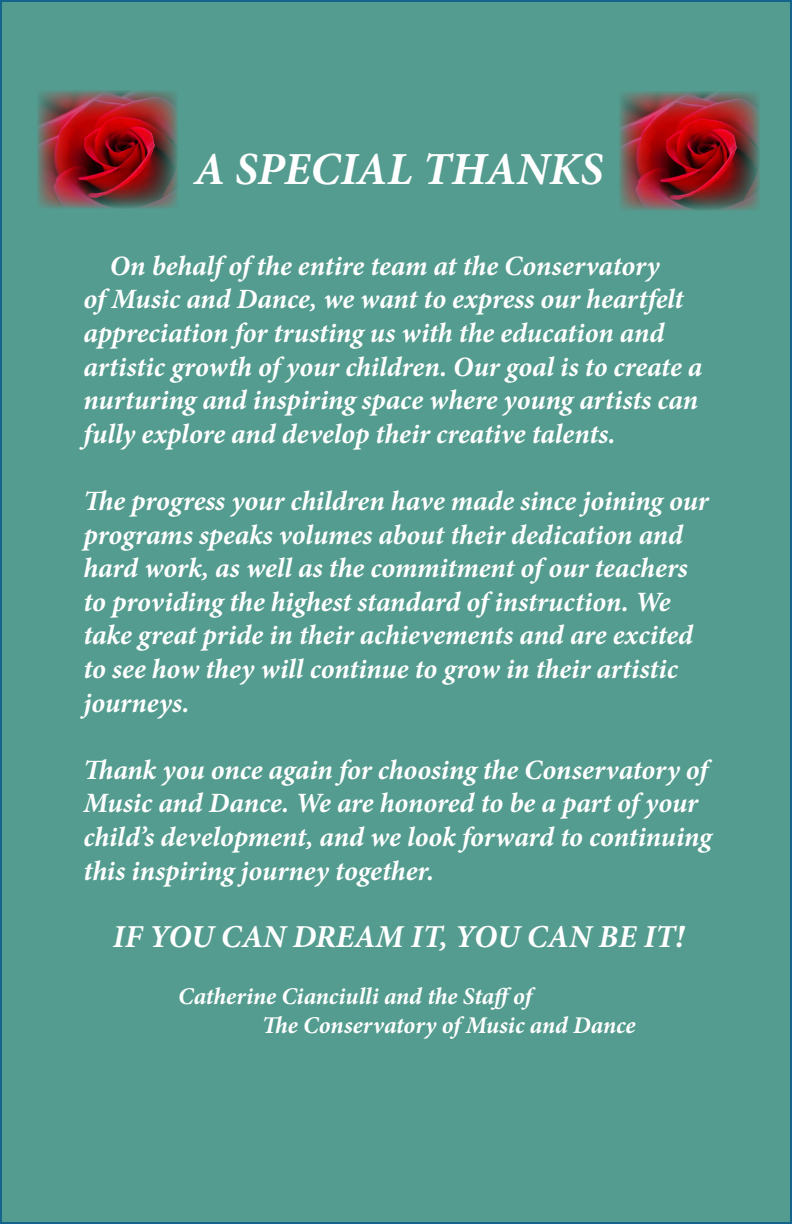
<style>
.page{position:relative;width:792px;height:1224px;background:#fff}
.page>*{position:absolute;margin:0;border:0;box-sizing:border-box;transform-origin:0 0}
.t1{font:italic 700 46px "Minion Pro";color:#fff}
.t2{font:italic 700 32px "Minion Pro";color:#fff}
.t3{font:italic 700 28px/33.6px "Minion Pro";letter-spacing:-.005em;color:#fff}
.t4{font:italic 700 24px "Minion Pro";letter-spacing:-.005em;color:#fff}
</style>
<div class="page">
<div style="left:1px;top:1px;width:790px;height:1222px;background:#549c8f"></div>
<img style="left:37px;top:90px;width:141px;height:119px">
<img style="left:619px;top:91px;width:140px;height:119px">
<p class="t1" style="left:194px;top:136px;width:410px">A SPECIAL THANKS</p>
<p class="t3" style="left:84px;top:249px;width:620px;text-indent:26px">On behalf of the entire team at the Conservatory<br>of Music and Dance, we want to express our heartfelt appreciation for trusting us with the education and artistic growth of your children. Our goal is to create a nurturing and inspiring space where young artists can fully explore and develop their creative talents.</p>
<p class="t3" style="left:84px;top:484px;width:627px">The progress your children have made since joining our programs speaks volumes about their dedication and hard work, as well as the commitment of our teachers to providing the highest standard of instruction. We take great pride in their achievements and are excited to see how they will continue to grow in their artistic journeys.</p>
<p class="t3" style="left:84px;top:753px;width:630px">Thank you once again for choosing the Conservatory of Music and Dance. We are honored to be a part of your child’s development, and we look forward to continuing this inspiring journey together.</p>
<p class="t2" style="left:113px;top:914px;width:573px">IF YOU CAN DREAM IT, YOU CAN BE IT!</p>
<p class="t4" style="left:178px;top:980px;width:355px">Catherine Cianciulli and the Staff of</p>
<p class="t4" style="left:262px;top:1008px;width:375px">The Conservatory of Music and Dance</p>
</div>
